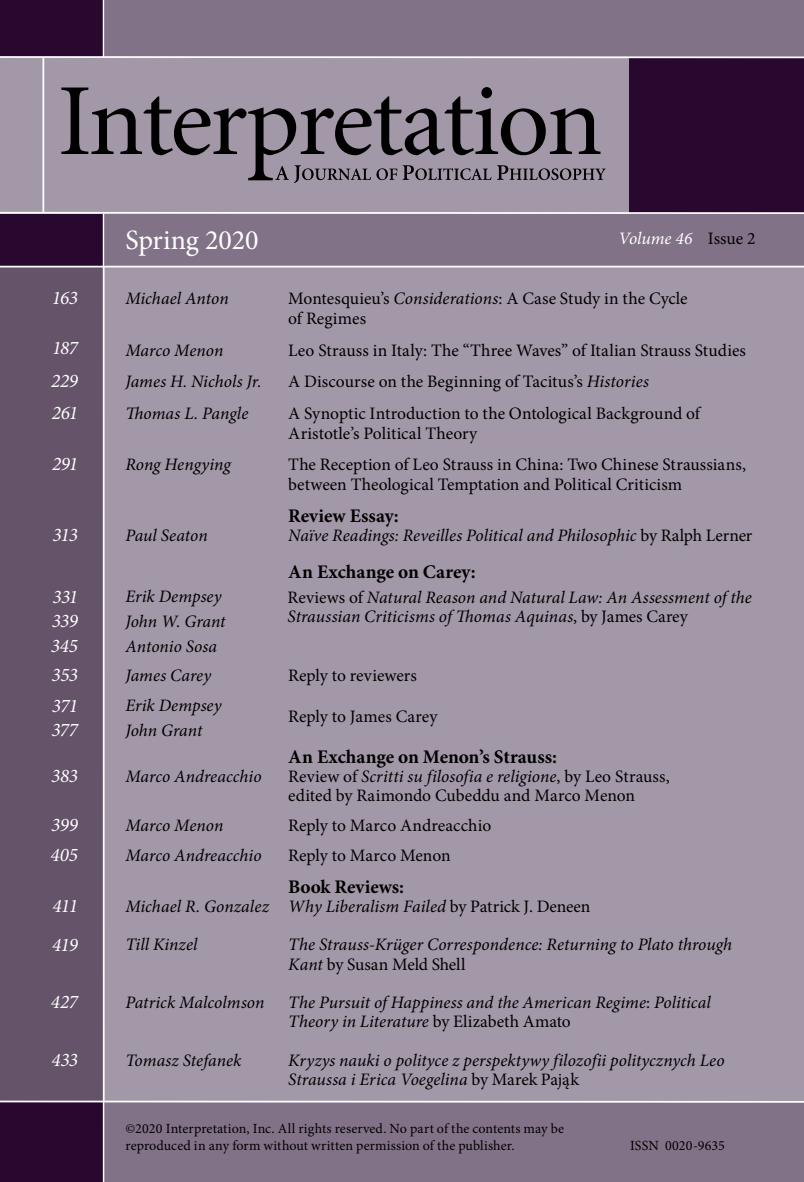
<style>
.page{position:relative;width:804px;height:1182px;background:#fff}
.page>*{position:absolute;margin:0;border:0;box-sizing:border-box;transform-origin:0 0}
.t1{font:28px "Minion Pro";letter-spacing:-.005em;color:#fff}
.t2{font:700 19.25px "Minion Pro";color:#000}
.t3{font:italic 19.25px/24.5px "Minion Pro";letter-spacing:-.03em;color:#fff}
.t4{font:italic 17.5px/19.2px "Minion Pro";color:#000}
.t5{font:17.5px/19.2px "Minion Pro";color:#000}
.t6{font:italic 17.5px "Minion Pro";letter-spacing:-.005em;color:#fff}
.t7{font:14px/17.5px "Minion Pro";letter-spacing:.005em;color:#000}
.s1{font-style:normal;color:#000}
.s2{font-style:italic}
.s3{font-style:normal}
</style>
<div class="page">
<div style="left:0;top:0;width:803px;height:1181px;background:#827287"></div>
<div style="left:0;top:0;width:105px;height:1181px;background:#28082f"></div>
<div style="left:0;top:266px;width:141px;height:834px;background:#65536a"></div>
<div style="left:105px;top:266px;width:698px;height:834px;background:#a398a8"></div>
<hr style="left:103px;top:0;width:2px;height:1181px;background:#fff">
<hr style="left:0;top:266px;width:803px;height:1px;background:#fff">
<hr style="left:0;top:1100px;width:803px;height:2px;background:#fff">
<div style="left:628px;top:57px;width:175px;height:156px;background:#28082f"></div>
<div style="left:0;top:57px;width:628px;height:156px;background:#a398a8"></div>
<svg style="left:61px;top:87px;width:544px;height:95px"></svg>
<hr style="left:0;top:56px;width:803px;height:2px;background:#fff">
<hr style="left:0;top:212px;width:803px;height:2px;background:#fff">
<hr style="left:42px;top:57px;width:2px;height:156px;background:#fff">
<p class="t3" style="left:52px;top:286px;width:28px">163</p>
<p class="t3" style="left:51px;top:330px;width:29px;line-height:33.6px">187<br>229</p>
<p class="t3" style="left:52px;top:400px;width:28px">261</p>
<p class="t3" style="left:52px;top:452px;width:28px">291</p>
<p class="t3" style="left:53px;top:522px;width:27px">313</p>
<p class="t3" style="left:51px;top:584px;width:29px;text-align:justify">331<br>339<br>345</p>
<p class="t3" style="left:52px;top:660px;width:28px;line-height:30.1px">353<br>371</p>
<p class="t3" style="left:51px;top:717px;width:28px">377</p>
<p class="t3" style="left:51px;top:763px;width:29px">383</p>
<p class="t3" style="left:51px;top:809px;width:29px;line-height:29.8px">399<br>405</p>
<p class="t3" style="left:52px;top:886px;width:28px;line-height:38.9px">411<br>419</p>
<p class="t3" style="left:51px;top:989px;width:29px">427</p>
<p class="t3" style="left:51px;top:1047px;width:28px">433</p>
<h1 class="t1" style="left:125px;top:221px;width:134px">Spring 2020</h1>
<p class="t6" style="left:618px;top:226px;width:138px">Volume 46 <span class="s1">Issue 2</span></p>
<p class="t4" style="left:125px;top:289px;width:105px">Michael Anton</p>
<p class="t5" style="left:288px;top:289px;width:401px">Montesquieu’s <span class="s2">Considerations</span>: A Case Study in the Cycle of Regimes</p>
<p class="t4" style="left:125px;top:340px;width:99px">Marco Menon</p>
<p class="t5" style="left:288px;top:340px;width:459px">Leo Strauss in Italy: The “Three Waves” of Italian Strauss Studies</p>
<p class="t4" style="left:125px;top:372px;width:138px">James H. Nichols Jr.</p>
<p class="t5" style="left:288px;top:372px;width:362px">A Discourse on the Beginning of Tacitus’s <span class="s2">Histories</span></p>
<p class="t4" style="left:125px;top:404px;width:125px">Thomas L. Pangle</p>
<p class="t5" style="left:288px;top:404px;width:413px">A Synoptic Introduction to the Ontological Background of<br>Aristotle’s Political Theory</p>
<p class="t4" style="left:125px;top:455px;width:107px">Rong Hengying</p>
<p class="t5" style="left:288px;top:455px;width:459px">The Reception of Leo Strauss in China: Two Chinese Straussians, between Theological Temptation and Political Criticism</p>
<p class="t2" style="left:288px;top:502px;width:112px">Review Essay:</p>
<p class="t4" style="left:125px;top:525px;width:84px">Paul Seaton</p>
<p class="t4" style="left:288px;top:525px;width:465px">Naïve Readings: Reveilles Political and Philosophic <span class="s3">by Ralph Lerner</span></p>
<p class="t2" style="left:288px;top:558px;width:189px">An Exchange on Carey:</p>
<p class="t4" style="left:125px;top:584px;width:102px;line-height:24.5px">Erik Dempsey<br>John W. Grant<br>Antonio Sosa</p>
<p class="t4" style="left:125px;top:666px;width:87px">James Carey</p>
<p class="t5" style="left:288px;top:666px;width:130px">Reply to reviewers</p>
<p class="t4" style="left:125px;top:695px;width:98px">Erik Dempsey</p>
<p class="t4" style="left:287px;top:587px;width:465px"><span class="s3">Reviews of</span> Natural Reason and Natural Law: An Assessment of the<br>Straussian Criticisms of Thomas Aquinas<span class="s3">, by James Carey</span></p>
<p class="t5" style="left:288px;top:706px;width:151px">Reply to James Carey</p>
<p class="t4" style="left:125px;top:720px;width:78px">John Grant</p>
<p class="t2" style="left:288px;top:743px;width:270px">An Exchange on Menon’s Strauss:</p>
<p class="t4" style="left:125px;top:766px;width:138px">Marco Andreacchio</p>
<p class="t5" style="left:288px;top:766px;width:383px">Review of <span class="s2">Scritti su filosofia e religione</span>, by Leo Strauss, edited by Raimondo Cubeddu and Marco Menon</p>
<p class="t4" style="left:125px;top:815px;width:99px">Marco Menon</p>
<p class="t5" style="left:288px;top:815px;width:204px">Reply to Marco Andreacchio</p>
<p class="t4" style="left:125px;top:845px;width:138px">Marco Andreacchio</p>
<p class="t5" style="left:288px;top:845px;width:164px">Reply to Marco Menon</p>
<p class="t2" style="left:288px;top:872px;width:117px">Book Reviews:</p>
<p class="t4" style="left:125px;top:896px;width:466px">Michael R. Gonzalez Why Liberalism Failed <span class="s3">by Patrick J. Deneen</span></p>
<p class="t4" style="left:125px;top:935px;width:74px">Till Kinzel</p>
<p class="t4" style="left:288px;top:935px;width:445px">The Strauss-Krüger Correspondence: Returning to Plato through<br>Kant <span class="s3">by Susan Meld Shell</span></p>
<p class="t4" style="left:125px;top:992px;width:140px">Patrick Malcolmson</p>
<p class="t4" style="left:288px;top:992px;width:424px">The Pursuit of Happiness and the American Regime<span class="s3">:</span> Political<br>Theory in Literature <span class="s3">by Elizabeth Amato</span></p>
<p class="t4" style="left:125px;top:1050px;width:118px">Tomasz Stefanek</p>
<p class="t4" style="left:288px;top:1050px;width:437px">Kryzys nauki o polityce z perspektywy filozofii politycznych Leo<br>Straussa i Erica Voegelina <span class="s3">by Marek Pająk</span></p>
<p class="t7" style="left:125px;top:1119px;width:440px">©2020 Interpretation, Inc. All rights reserved. No part of the contents may be reproduced in any form without written permission of the publisher.</p>
<p class="t7" style="left:629px;top:1136px;width:96px">ISSN 0020-9635</p>
</div>
